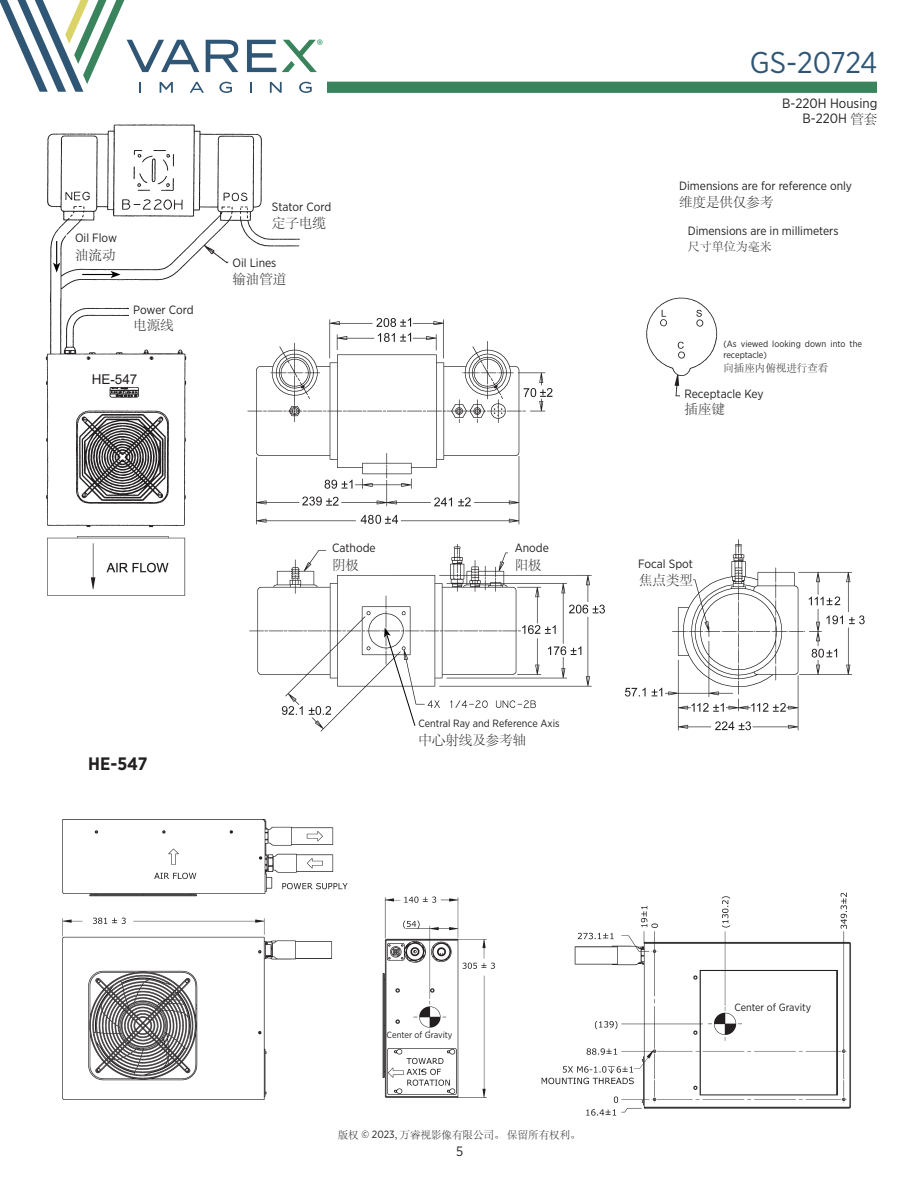
<style>
.page{position:relative;width:918px;height:1188px;background:#fff}
.page>*{position:absolute;margin:0;border:0;box-sizing:border-box;transform-origin:0 0}
.t1{font:30px "Gotham Narrow";letter-spacing:-.015em;color:#305676}
.t2{font:700 18px "Gotham Narrow";color:#231f20}
.t3{font:13.5px "ST Song";color:#231f20}
.t4{font:13.5px "Gotham Narrow";color:#231f20}
.t5{font:13.5px "Arial";color:#231f20}
.t6{font:12.3px "Neutraface Text Book Alt";color:#0a8348}
.t7{font:12px "Gotham Narrow";color:#231f20}
.t8{font:12px "ST Song";color:#231f20}
.t9{font:10.5px "Gotham Narrow";color:#231f20}
.t10{font:10.5px "ST Song";color:#231f20}
.t11{font:9px/10.8px "Gotham Narrow";color:#231f20}
.s1{font-family:"ST Song"}
.s2{font-family:"Gotham Narrow"}
</style>
<div class="page">
<div style="left:327px;top:82px;width:550px;height:11px;background:#39835d"></div>
<svg style="left:0;top:0;width:317px;height:93px"></svg>
<img style="left:45px;top:124px;width:255px;height:472px">
<div style="left:66px;top:374px;width:97px;height:11px;background:#fff"></div>
<img style="left:646px;top:297px;width:72px;height:100px">
<div style="left:680px;top:389px;width:130px;height:42px;background:#fff"></div>
<div style="left:229px;top:257px;width:105px;height:48px;background:#fff"></div>
<div style="left:268px;top:190px;width:119px;height:48px;background:#fff"></div>
<div style="left:129px;top:305px;width:118px;height:43px;background:#fff"></div>
<hr style="left:82px;top:274px;width:31px;height:1px;background:#000">
<svg style="left:111px;top:271px;width:10px;height:7px"></svg>
<svg style="left:53px;top:241px;width:7px;height:32px"></svg>
<img style="left:62px;top:917px;width:270px;height:183px">
<img style="left:382px;top:896px;width:113px;height:202px">
<img style="left:541px;top:892px;width:310px;height:224px">
<img style="left:247px;top:544px;width:358px;height:188px">
<img style="left:247px;top:315px;width:306px;height:211px">
<img style="left:625px;top:539px;width:240px;height:192px">
<div style="left:509px;top:543px;width:67px;height:31px;background:#fff"></div>
<div style="left:328px;top:543px;width:65px;height:31px;background:#fff"></div>
<div style="left:626px;top:559px;width:67px;height:36px;background:#fff"></div>
<svg style="left:384px;top:628px;width:32px;height:99px"></svg>
<img style="left:62px;top:819px;width:286px;height:78px">
<p class="t6" style="left:317px;top:36px;width:8px">®</p>
<p class="t7" style="left:75px;top:231px;width:44px">Oil Flow</p>
<p class="t3" style="left:75px;top:245px;width:42px">油流动</p>
<p class="t7" style="left:133px;top:302px;width:62px">Power Cord</p>
<p class="t3" style="left:133px;top:316px;width:42px">电源线</p>
<p class="t5" style="left:92px;top:370px;width:47px">HE-547</p>
<p class="t7" style="left:272px;top:199px;width:61px">Stator Cord</p>
<p class="t3" style="left:272px;top:214px;width:55px">定子电缆</p>
<p class="t7" style="left:232px;top:255px;width:46px">Oil Lines</p>
<p class="t3" style="left:232px;top:269px;width:55px">输油管道</p>
<h1 class="t1" style="left:750px;top:44px;width:129px">GS-20724</h1>
<p class="t4" style="left:782px;top:95px;width:97px">B-220H Housing</p>
<p class="t4" style="left:803px;top:110px;width:76px">B-220H <span class="s1">管套</span></p>
<p class="t7" style="left:679px;top:178px;width:174px">Dimensions are for reference only</p>
<p class="t3" style="left:679px;top:193px;width:96px">维度是供仅参考</p>
<p class="t7" style="left:688px;top:224px;width:152px">Dimensions are in millimeters</p>
<p class="t8" style="left:688px;top:238px;width:85px">尺寸单位为毫米</p>
<p class="t11" style="left:723px;top:338px;width:140px">(As viewed looking down into the receptacle)</p>
<p class="t10" style="left:723px;top:360px;width:106px">向插座内俯视进行查看</p>
<p class="t7" style="left:684px;top:387px;width:81px">Receptacle Key</p>
<p class="t3" style="left:684px;top:400px;width:42px">插座键</p>
<p class="t7" style="left:332px;top:541px;width:45px">Cathode</p>
<p class="t3" style="left:332px;top:555px;width:28px">阴极</p>
<p class="t7" style="left:638px;top:557px;width:56px">Focal Spot</p>
<p class="t3" style="left:639px;top:571px;width:55px">焦点类型</p>
<p class="t7" style="left:515px;top:541px;width:36px">Anode</p>
<p class="t3" style="left:515px;top:555px;width:28px">阳极</p>
<p class="t2" style="left:88px;top:753px;width:61px">HE-547</p>
<p class="t9" style="left:418px;top:717px;width:143px">Central Ray and Reference Axis</p>
<p class="t3" style="left:418px;top:730px;width:109px">中心射线及参考轴</p>
<p class="t11" style="left:387px;top:1029px;width:67px">Center of Gravity</p>
<p class="t10" style="left:338px;top:1127px;width:244px">版权 <span class="s2">© 2023</span>, 万睿视影像有限公司。 保留所有权利。</p>
<p class="t4" style="left:456px;top:1142px;width:9px">5</p>
<p class="t9" style="left:734px;top:1001px;width:78px">Center of Gravity</p>
</div>
